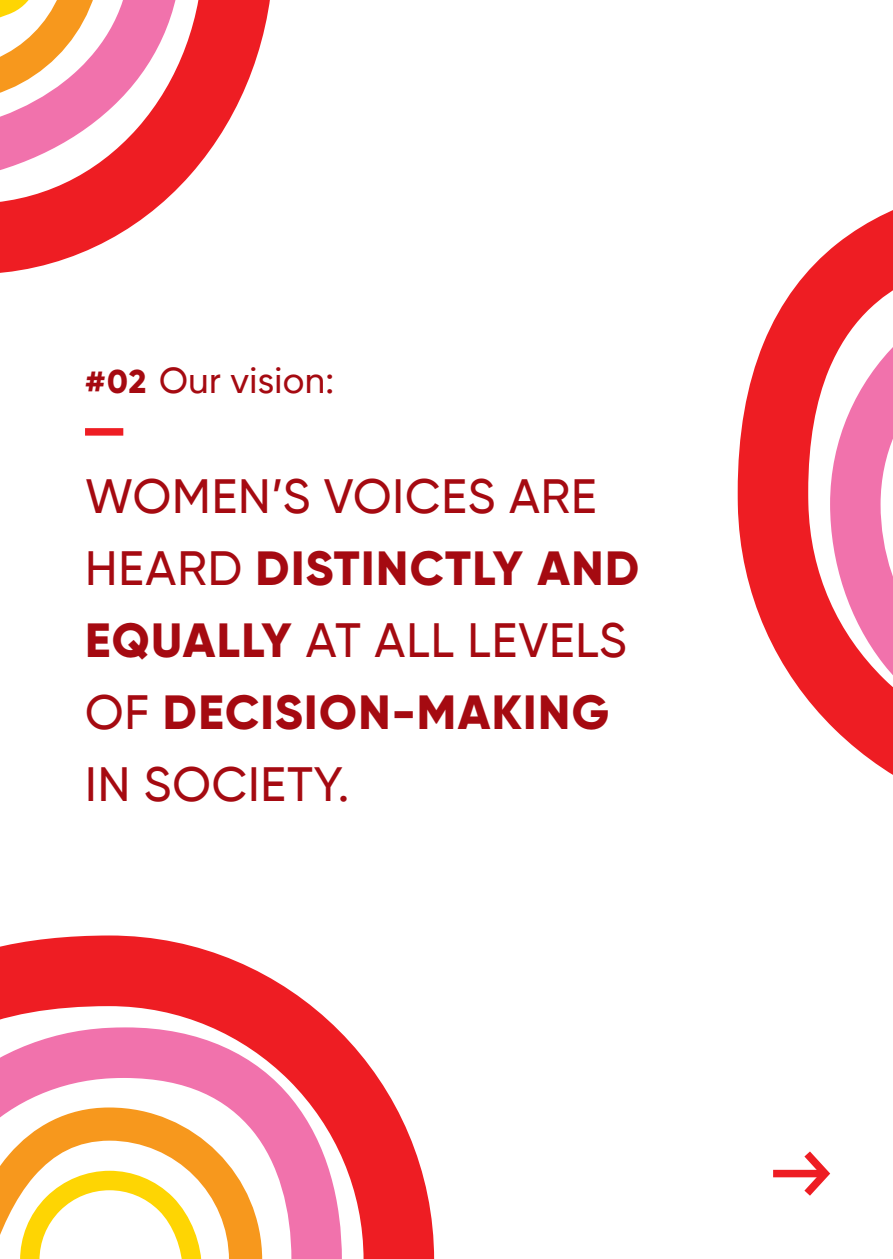
<style>
.page{position:relative;width:893px;height:1259px;background:#fff}
.page>*{position:absolute;margin:0;border:0;box-sizing:border-box;transform-origin:0 0}
.t1{font:500 48px/72px "Gilroy";letter-spacing:.02em;color:#a50a11}
.t2{font:800 48px "Gilroy";letter-spacing:.03em;color:#a50a11}
.t3{font:500 36px "Gilroy";letter-spacing:.01em;color:#a50a11}
.s1{font-weight:800;font-size:33px}
.s2{font-weight:800}
.s3{font-weight:500}
</style>
<div class="page">
<svg style="left:0;top:0;width:270px;height:273px"></svg>
<svg style="left:0;top:0;width:181px;height:184px"></svg>
<svg style="left:738px;top:210px;width:155px;height:565px;fill:#ee1d23"></svg>
<svg style="left:830px;top:271px;width:63px;height:468px"></svg>
<svg style="left:0;top:935px;width:434px;height:324px;fill:#ee1d23"></svg>
<svg style="left:0;top:1027px;width:342px;height:232px;fill:#f172ac"></svg>
<svg style="left:0;top:1107px;width:262px;height:152px"></svg>
<div style="left:85px;top:428px;width:38px;height:7px;background:#ee1d23"></div>
<div style="left:773px;top:1169px;width:49px;height:8px;background:#ee1d23"></div>
<svg style="left:797px;top:1151px;width:34px;height:45px"></svg>
<p class="t3" style="left:85px;top:358px;width:251px"><span class="s1">#02</span> Our vision:</p>
<p class="t1" style="left:85px;top:460px;width:555px">WOMEN’S VOICES ARE<br>HEARD <span class="s2">DISTINCTLY AND<br>EQUALLY</span> AT ALL LEVELS</p>
<p class="t2" style="left:85px;top:682px;width:526px"><span class="s3">OF</span> DECISION-MAKING</p>
<p class="t1" style="left:85px;top:748px;width:266px">IN SOCIETY.</p>
</div>
